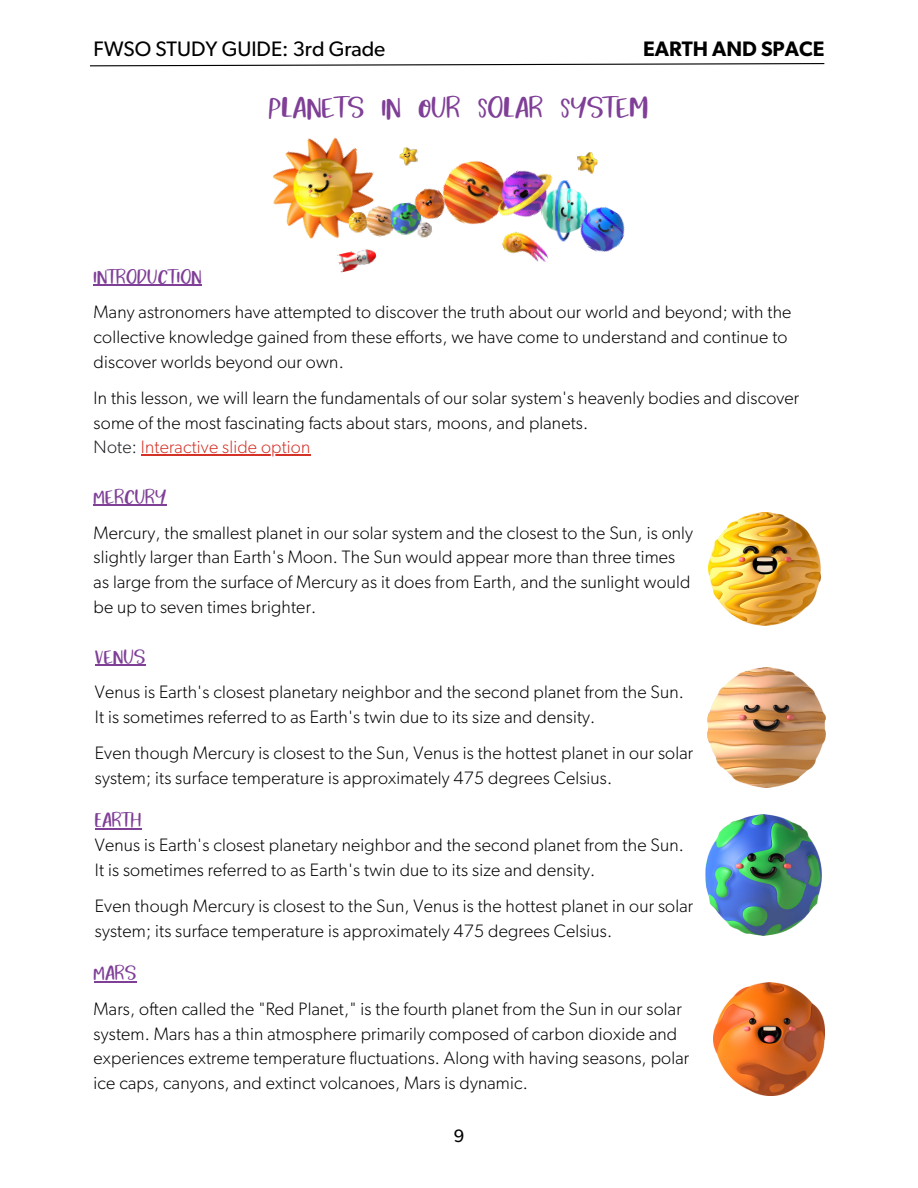
<style>
.page{position:relative;width:918px;height:1188px;background:#fff}
.page>*{position:absolute;margin:0;border:0;box-sizing:border-box;transform-origin:0 0}
.t1{font:28.5px "Thememoriessans";color:#7f3f97}
.t2{font:21px "Gibson";color:#000}
.t3{font:600 21px "Gibson";color:#000}
.t4{font:19.5px "Thememoriessans";letter-spacing:.01em;color:#7f3f97}
.t5{font:300 18px/24.8px "Gibson";letter-spacing:.01em;color:#000}
.t6{font:300 18px "Gibson";letter-spacing:.01em;color:#d43227}
.t7{font:18px "Gibson";color:#000}
.s1{color:#1c1d23}
</style>
<div class="page">
<svg style="left:90px;top:63px;width:735px;height:4px"></svg>
<hr style="left:94px;top:285px;width:108px;height:1px;background:#7f3f97">
<hr style="left:141px;top:455px;width:170px;height:1px;background:#d43227">
<img style="left:272px;top:137px;width:102px;height:102px">
<img style="left:348px;top:212px;width:15px;height:21px">
<img style="left:363px;top:204px;width:27px;height:35px">
<img style="left:390px;top:202px;width:27px;height:33px">
<img style="left:410px;top:188px;width:22px;height:37px">
<img style="left:432px;top:161px;width:54px;height:64px">
<img style="left:486px;top:164px;width:67px;height:58px">
<img style="left:540px;top:180px;width:46px;height:62px">
<img style="left:574px;top:201px;width:51px;height:51px">
<img style="left:337px;top:249px;width:40px;height:24px">
<img style="left:502px;top:224px;width:47px;height:38px">
<img style="left:399px;top:147px;width:19px;height:19px">
<img style="left:577px;top:152px;width:21px;height:22px">
<img style="left:417px;top:222px;width:15px;height:16px">
<hr style="left:94px;top:505px;width:73px;height:1px;background:#7f3f97">
<img style="left:709px;top:512px;width:111px;height:114px">
<hr style="left:95px;top:665px;width:50px;height:1px;background:#7f3f97">
<img style="left:708px;top:668px;width:118px;height:120px">
<hr style="left:95px;top:829px;width:46px;height:1px;background:#7f3f97">
<img style="left:705px;top:815px;width:116px;height:120px">
<img style="left:713px;top:982px;width:112px;height:114px">
<hr style="left:94px;top:981px;width:43px;height:1px;background:#7f3f97">
<h3 class="t2" style="left:94px;top:39px;width:293px">FWSO STUDY GUIDE: 3rd Grade</h3>
<h2 class="t3" style="left:643px;top:39px;width:183px">EARTH AND SPACE</h2>
<h1 class="t1" style="left:269px;top:90px;width:381px">PLANETS IN OUR SOLAR SYSTEM</h1>
<p class="t4" style="left:94px;top:264px;width:109px">INTRODUCTION</p>
<p class="t5" style="left:94px;top:301px;width:699px">Many astronomers have attempted to discover the truth about our world and beyond; with the collective knowledge gained from these efforts, we have come to understand and continue to discover worlds beyond our own.</p>
<p class="t5" style="left:94px;top:386px;width:707px">In this lesson, we will learn the fundamentals of our solar system's heavenly bodies and discover some of the most fascinating facts about stars, moons, and planets.</p>
<p class="t6" style="left:94px;top:439px;width:218px"><span class="s1">Note:</span> Interactive slide option</p>
<p class="t4" style="left:94px;top:484px;width:74px">MERCURY</p>
<p class="t5" style="left:94px;top:521px;width:601px">Mercury, the smallest planet in our solar system and the closest to the Sun, is only slightly larger than Earth's Moon. The Sun would appear more than three times as large from the surface of Mercury as it does from Earth, and the sunlight would be up to seven times brighter.</p>
<p class="t4" style="left:95px;top:644px;width:52px">VENUS</p>
<p class="t5" style="left:95px;top:681px;width:591px">Venus is Earth's closest planetary neighbor and the second planet from the Sun.<br>It is sometimes referred to as Earth's twin due to its size and density.</p>
<p class="t5" style="left:95px;top:741px;width:600px">Even though Mercury is closest to the Sun, Venus is the hottest planet in our solar system; its surface temperature is approximately 475 degrees Celsius.</p>
<p class="t4" style="left:95px;top:808px;width:48px">EARTH</p>
<p class="t5" style="left:95px;top:833px;width:591px">Venus is Earth's closest planetary neighbor and the second planet from the Sun.<br>It is sometimes referred to as Earth's twin due to its size and density.</p>
<p class="t5" style="left:95px;top:894px;width:600px">Even though Mercury is closest to the Sun, Venus is the hottest planet in our solar system; its surface temperature is approximately 475 degrees Celsius.</p>
<p class="t4" style="left:94px;top:961px;width:44px">MARS</p>
<h3 class="t5" style="left:94px;top:997px;width:597px">Mars, often called the "Red Planet," is the fourth planet from the Sun in our solar system. Mars has a thin atmosphere primarily composed of carbon dioxide and experiences extreme temperature fluctuations. Along with having seasons, polar ice caps, canyons, and extinct volcanoes, Mars is dynamic.</h3>
<p class="t7" style="left:454px;top:1128px;width:12px">9</p>
</div>
